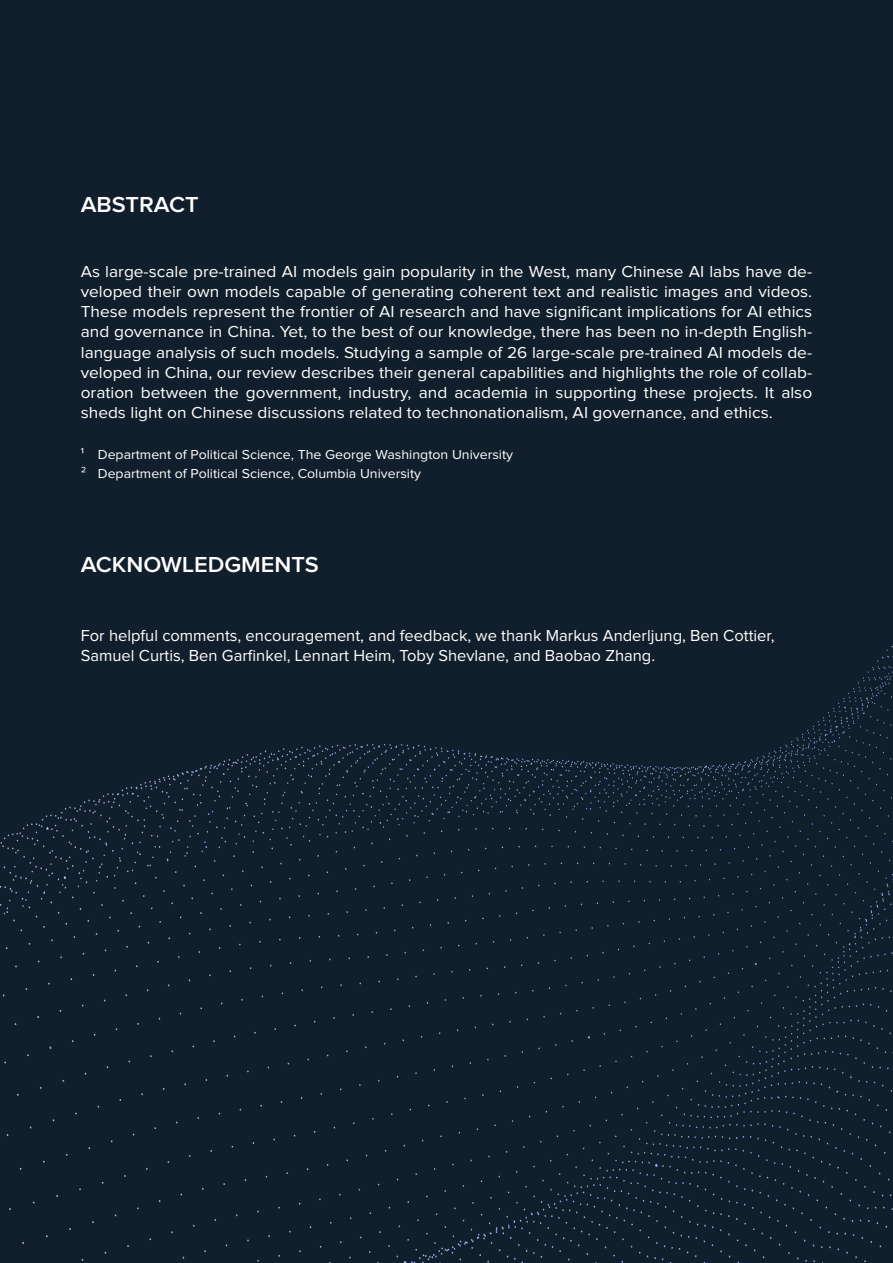
<style>
.page{position:relative;width:893px;height:1263px;background:#fff}
.page>*{position:absolute;margin:0;border:0;box-sizing:border-box;transform-origin:0 0}
.t1{font:600 22.5px "Proxima Nova";color:#fff;scale:1.05 1}
.t2{font:16.5px/20.2px "Proxima Nova";color:#fff;text-align:justify;scale:1.05 1}
.t3{font:16.5px/20.2px "Proxima Nova";color:#fff}
.t4{font:13.5px/19px "Proxima Nova";color:#fff;scale:1.05 1}
</style>
<div class="page">
<div style="left:0;top:0;width:893px;height:1262px;background:#111e2b"></div>
<h1 class="t1" style="left:81px;top:194px;width:114px">ABSTRACT</h1>
<p class="t2" style="left:81px;top:262px;width:698px">As large-scale pre-trained AI models gain popularity in the West, many Chinese AI labs have de&shy;veloped their own models capable of generating coherent text and realistic images and videos.<br>These models represent the frontier of AI research and have significant implications for AI ethics and governance in China. Yet, to the best of our knowledge, there has been no in-depth English&shy;language analysis of such models. Studying a sample of 26 large-scale pre-trained AI models de&shy;veloped in China, our review describes their general capabilities and highlights the role of collab&shy;oration between the government, industry, and academia in supporting these projects. It also sheds light on Chinese discussions related to technonationalism, AI governance, and ethics.</p>
<p class="t4" style="left:81px;top:445px;width:413px">¹ Department of Political Science, The George Washington University<br>² Department of Political Science, Columbia University</p>
<h1 class="t1" style="left:81px;top:554px;width:228px">ACKNOWLEDGMENTS</h1>
<p class="t3" style="left:81px;top:626px;width:695px">For helpful comments, encouragement, and feedback, we thank Markus Anderljung, Ben Cottier,<br>Samuel Curtis, Ben Garfinkel, Lennart Heim, Toby Shevlane, and Baobao Zhang.</p>
</div>
